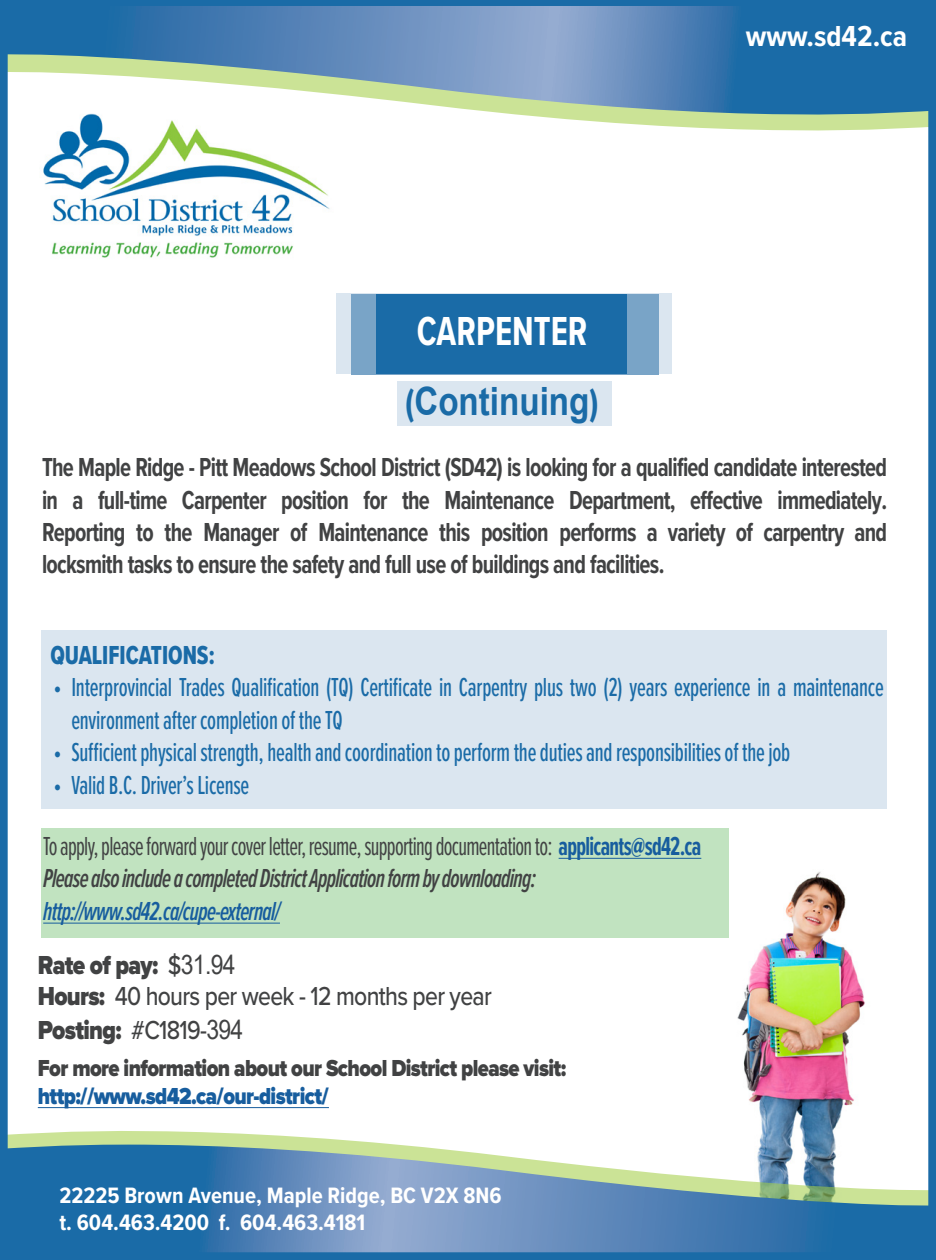
<style>
.page{position:relative;width:936px;height:1260px;background:#fff}
.page>*{position:absolute;margin:0;border:0;box-sizing:border-box;transform-origin:0 0}
.t1{font:700 42px "Proxima Nova Cond";color:#fff;scale:.85 1}
.t2{font:700 39px "Arial";color:#1a6ba7;scale:.85 1}
.t3{font:700 30px "Proxima Nova Cond";color:#fff}
.t4{font:700 27px/32.4px "Proxima Nova Cond";letter-spacing:-.03em;color:#414243;text-align:justify;scale:.85 1}
.t5{font:500 27px/32.4px "Proxima Nova Ex Cn";letter-spacing:-.01em;color:#1a6ba7;scale:.85 1}
.t6{font:27px "Proxima Nova Ex Cn";letter-spacing:-.03em;color:#414243;scale:.85 1}
.t7{font:500 27px/32.4px "Proxima Nova";letter-spacing:-.03em;color:#414243;scale:.85 1}
.t8{font:italic 600 27px "Proxima Nova Ex Cn";letter-spacing:-.03em;color:#414243;scale:.85 1}
.t9{font:italic 600 27px "Proxima Nova Ex Cn";letter-spacing:-.03em;color:#175d9e;scale:.85 1}
.t10{font:27px "Proxima Nova A Cond Extrabld";color:#1a6ba7;scale:.85 1}
.t11{font:900 24px/28.2px "Proxima Nova";letter-spacing:-.03em;color:#414243;scale:.85 1}
.t12{font:700 23.1px "Proxima Nova Cond";color:#fff}
.s1{font-family:"Proxima Nova Cond"}
.s2{font-weight:700;color:#175d9e}
.s3{font-weight:900}
.s4{font-family:"Arial";font-weight:400}
.s5{color:#175d9e}
</style>
<div class="page">
<img style="left:737px;top:872px;width:128px;height:250px">
<div style="left:41px;top:828px;width:688px;height:110px;background:#c1e3c0"></div>
<div style="left:336px;top:293px;width:336px;height:81px;background:#dbe6f0"></div>
<div style="left:351px;top:294px;width:307px;height:80px;background:#79a4c7"></div>
<div style="left:376px;top:294px;width:250px;height:79px;background:#1a6ba7"></div>
<svg style="left:9px;top:1122px;width:829px;height:23px"></svg>
<svg style="left:9px;top:1145px;width:918px;height:106px;background:#6a98ba"></svg>
<svg style="left:684px;top:127px;width:243px;height:4px"></svg>
<div style="left:0;top:0;width:936px;height:1260px;border:8px solid #1a6ba7"></div>
<svg style="left:4px;top:6px;width:932px;height:121px;background:#749fba"></svg>
<hr style="left:559px;top:858px;width:142px;height:1px;background:#175d9e">
<hr style="left:43px;top:923px;width:237px;height:1px;background:#175d9e">
<div style="left:41px;top:630px;width:846px;height:178px;background:#dbe6f0"></div>
<img style="left:40px;top:109px;width:293px;height:149px">
<div style="left:398px;top:381px;width:214px;height:45px;background:#dbe6f0"></div>
<hr style="left:38px;top:1107px;width:291px;height:1px;background:#175d9e">
<p class="t1" style="left:417px;top:306px;width:202px">CARPENTER</p>
<p class="t2" style="left:405px;top:374px;width:229px"><span class="s1">(</span>Continuing<span class="s1">)</span></p>
<p class="t3" style="left:746px;top:18px;width:163px">www.sd42.ca</p>
<p class="t4" style="left:42px;top:452px;width:996px">The Maple Ridge - Pitt Meadows School District (SD42) is looking for a qualified candidate interested in a full-time Carpenter position for the Maintenance Department, effective immediately.<br>Reporting to the Manager of Maintenance this position performs a variety of carpentry and locksmith tasks to ensure the safety and full use of buildings and facilities.</p>
<p class="t10" style="left:50px;top:639px;width:195px">QUALIFICATIONS:</p>
<p class="t5" style="left:71px;top:672px;width:957px;text-indent:-18px">• Interprovincial Trades Qualification (TQ) Certificate in Carpentry plus two (2) years experience in a maintenance environment after completion of the TQ</p>
<p class="t5" style="left:53px;top:736px;width:868px">• Sufficient physical strength, health and coordination to perform the duties and responsibilities of the job</p>
<p class="t5" style="left:53px;top:769px;width:232px">• Valid B.C. Driver’s License</p>
<p class="t6" style="left:43px;top:830px;width:776px">To apply, please forward your cover letter, resume, supporting documentation to: <span class="s2">applicants@sd42.ca</span></p>
<p class="t8" style="left:43px;top:862px;width:582px">Please also include a completed District Application form by downloading:</p>
<p class="t9" style="left:43px;top:894px;width:280px">http://www.sd42.ca/cupe-external/</p>
<p class="t7" style="left:38px;top:949px;width:536px"><span class="s3">Rate of pay:</span> $<span class="s4">31.94<br></span><span class="s3">Hours:</span> 40 hours per week - 12 months per year<br><span class="s3">Posting:</span> #C1819-<span class="s4">394</span></p>
<p class="t11" style="left:38px;top:1055px;width:623px">For more information about our School District please visit: <span class="s5">http://www.sd42.ca/our-district/</span></p>
<p class="t12" style="left:59px;top:1181px;width:444px">22225 Brown Avenue, Maple Ridge, BC V2X 8N6</p>
<p class="t12" style="left:59px;top:1209px;width:308px">t. 604.463.4200 f. 604.463.4181</p>
</div>
